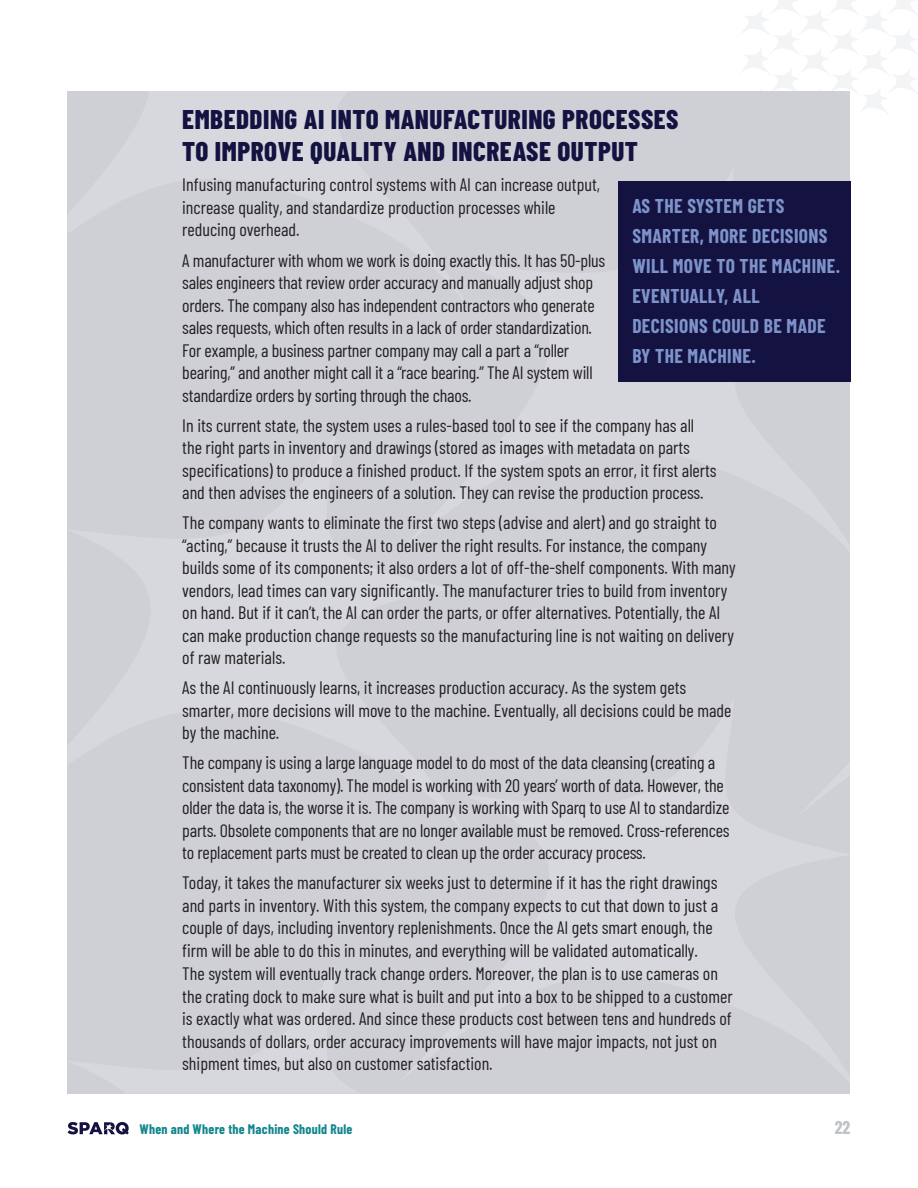
<style>
.page{position:relative;width:918px;height:1188px;background:#fff}
.page>*{position:absolute;margin:0;border:0;box-sizing:border-box;transform-origin:0 0}
.t1{font:800 27px/32.4px "Barlow Condensed";letter-spacing:.02em;color:#141241}
.Body_Copy{font:700 19.5px/30px "Barlow Condensed";letter-spacing:.02em;color:#7d93ca}
.Body_Copy-2{font:18px/22.5px "Barlow Condensed";color:#231f20}
.t2{font:700 18px "Barlow Condensed";color:#bdc1c8}
.t3{font:700 13.5px "Barlow Condensed";letter-spacing:.02em;color:#12868d}
</style>
<div class="page">
<svg style="left:68px;top:1122px;width:61px;height:13px"></svg>
<div style="left:68px;top:91px;width:782px;height:1003px;background:#cfd0d6"></div>
<svg style="left:742px;top:0;width:175px;height:312px"></svg>
<svg style="left:618px;top:167px;width:232px;height:215px"></svg>
<div style="left:618px;top:181px;width:232px;height:200px;background:#141241"></div>
<h1 class="t1" style="left:182px;top:102px;width:498px">EMBEDDING AI INTO MANUFACTURING PROCESSES<br>TO IMPROVE QUALITY AND INCREASE OUTPUT</h1>
<p class="Body_Copy-2" style="left:182px;top:172px;width:419px">Infusing manufacturing control systems with AI can increase output, increase quality, and standardize production processes while reducing overhead.</p>
<p class="Body_Copy-2" style="left:182px;top:247px;width:425px">A manufacturer with whom we work is doing exactly this. It has 50-plus sales engineers that review order accuracy and manually adjust shop orders. The company also has independent contractors who generate sales requests, which often results in a lack of order standardization.<br>For example, a business partner company may call a part a “roller bearing,” and another might call it a “race bearing.” The AI system will standardize orders by sorting through the chaos.</p>
<p class="Body_Copy-2" style="left:182px;top:413px;width:536px">In its current state, the system uses a rules-based tool to see if the company has all the right parts in inventory and drawings (stored as images with metadata on parts specifications) to produce a finished product. If the system spots an error, it first alerts and then advises the engineers of a solution. They can revise the production process.</p>
<p class="Body_Copy-2" style="left:182px;top:510px;width:555px">The company wants to eliminate the first two steps (advise and alert) and go straight to “acting,” because it trusts the AI to deliver the right results. For instance, the company builds some of its components; it also orders a lot of off-the-shelf components. With many vendors, lead times can vary significantly. The manufacturer tries to build from inventory on hand. But if it can’t, the AI can order the parts, or offer alternatives. Potentially, the AI can make production change requests so the manufacturing line is not waiting on delivery of raw materials.</p>
<p class="Body_Copy-2" style="left:182px;top:675px;width:551px">As the AI continuously learns, it increases production accuracy. As the system gets smarter, more decisions will move to the machine. Eventually, all decisions could be made by the machine.</p>
<p class="Body_Copy-2" style="left:182px;top:750px;width:549px">The company is using a large language model to do most of the data cleansing (creating a consistent data taxonomy). The model is working with 20 years’ worth of data. However, the older the data is, the worse it is. The company is working with Sparq to use AI to standardize parts. Obsolete components that are no longer available must be removed. Cross-references to replacement parts must be created to clean up the order accuracy process.</p>
<p class="Body_Copy-2" style="left:182px;top:870px;width:537px">Today, it takes the manufacturer six weeks just to determine if it has the right drawings and parts in inventory. With this system, the company expects to cut that down to just a couple of days, including inventory replenishments. Once the AI gets smart enough, the firm will be able to do this in minutes, and everything will be validated automatically.</p>
<p class="Body_Copy-2" style="left:182px;top:961px;width:552px">The system will eventually track change orders. Moreover, the plan is to use cameras on the crating dock to make sure what is built and put into a box to be shipped to a customer is exactly what was ordered. And since these products cost between tens and hundreds of thousands of dollars, order accuracy improvements will have major impacts, not just on shipment times, but also on customer satisfaction.</p>
<p class="Body_Copy" style="left:632px;top:190px;width:209px">AS THE SYSTEM GETS<br>SMARTER, MORE DECISIONS<br>WILL MOVE TO THE MACHINE.<br>EVENTUALLY, ALL<br>DECISIONS COULD BE MADE<br>BY THE MACHINE.</p>
<p class="t3" style="left:140px;top:1119px;width:214px">When and Where the Machine Should Rule</p>
<p class="t2" style="left:835px;top:1115px;width:17px">22</p>
</div>
